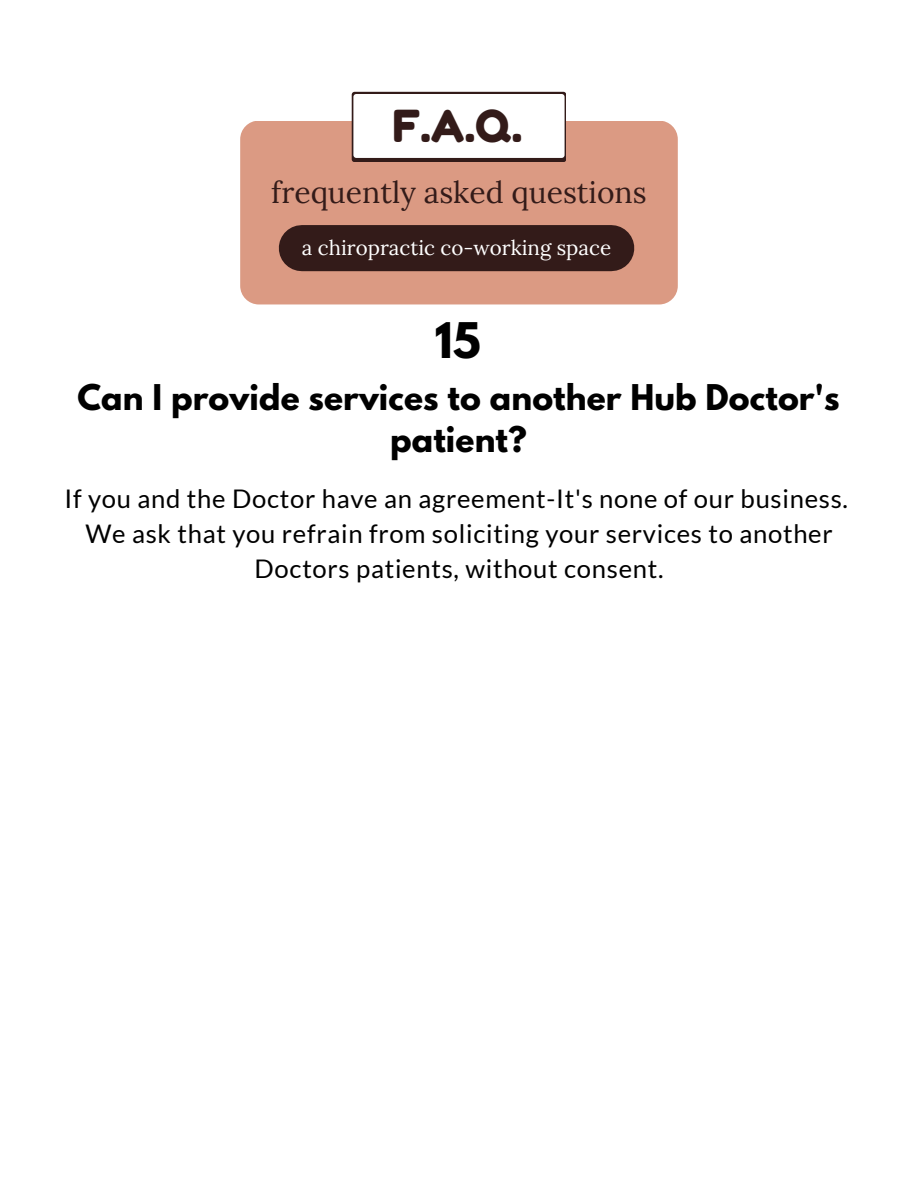
<style>
.page{position:relative;width:918px;height:1188px;background:#fff}
.page>*{position:absolute;margin:0;border:0;box-sizing:border-box;transform-origin:0 0}
.t1{font:44.1px "Fredoka One";color:#331b19}
.t2{font:700 43.5px "League Spartan";color:#000}
.t3{font:700 31.35px/41.7px "League Spartan";letter-spacing:.005em;color:#000;text-align:center}
.t4{font:30px "Lora";color:#331b19}
.t5{font:25.65px/34.8px "Lato";letter-spacing:.03em;color:#000;text-align:center}
.t6{font:20.55px "Lora";color:#fff}
</style>
<div class="page">
<div style="left:240px;top:121px;width:438px;height:183px;background:#db9a83;border-radius:19px"></div>
<div style="left:302px;top:225px;width:309px;height:46px;background:#331b19"></div>
<div style="left:352px;top:92px;width:214px;height:70px;background:#331b19;border-radius:3px"></div>
<div style="left:353px;top:94px;width:212px;height:64px;background:#fff;border-radius:3px"></div>
<p class="t1" style="left:392px;top:99px;width:131px">F.A.Q.</p>
<p class="t4" style="left:271px;top:173px;width:377px">frequently asked questions</p>
<p class="t6" style="left:302px;top:234px;width:311px">a chiropractic co-working space</p>
<p class="t2" style="left:435px;top:319px;width:47px">15</p>
<p class="t3" style="left:78px;top:381px;width:764px">Can I provide services to another Hub Doctor's patient?</p>
<p class="t5" style="left:64px;top:481px;width:785px">If you and the Doctor have an agreement-It's none of our business.</p>
<p class="t5" style="left:85px;top:516px;width:749px">We ask that you refrain from soliciting your services to another<br>Doctors patients, without consent.</p>
</div>
